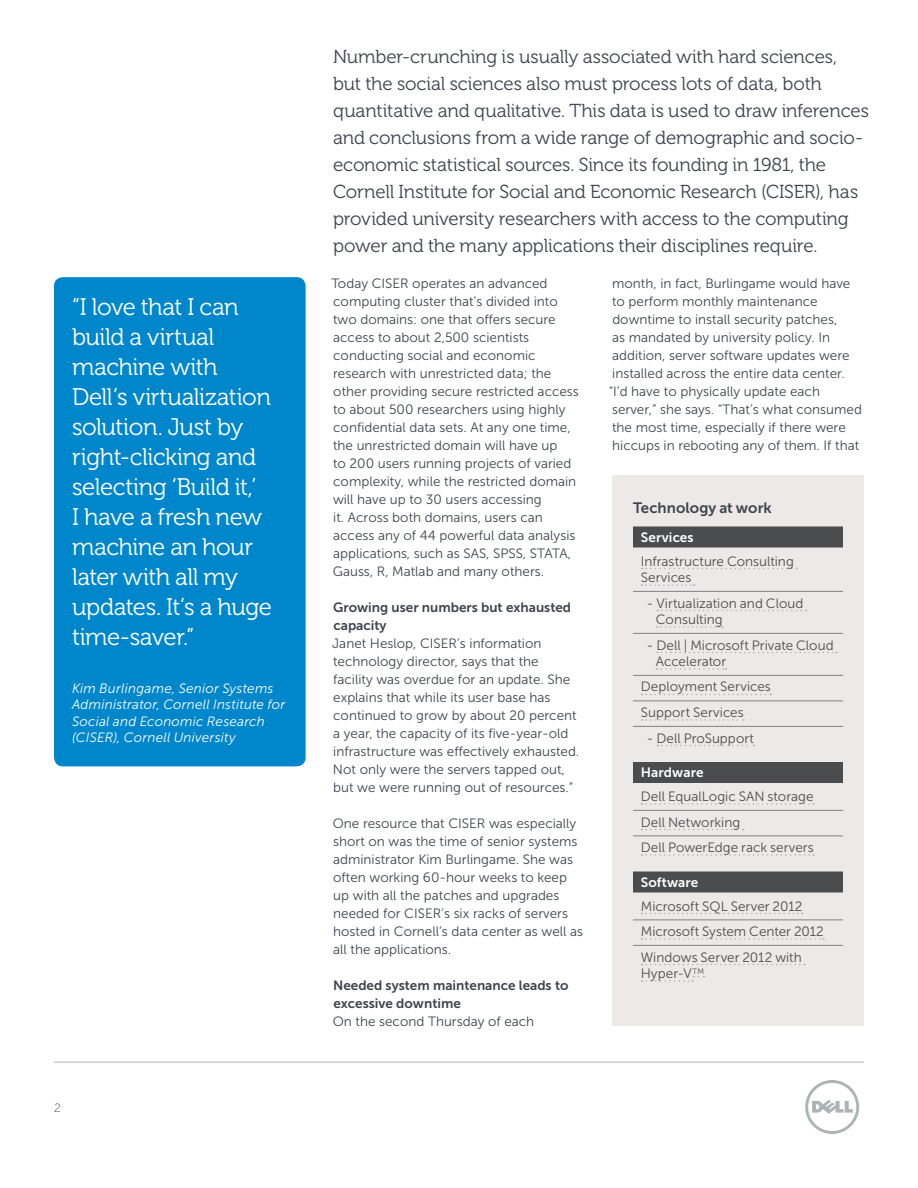
<style>
.page{position:relative;width:918px;height:1188px;background:#fff}
.page>*{position:absolute;margin:0;border:0;box-sizing:border-box;transform-origin:0 0}
.t1{font:24px/30px "Museo For Dell 300";letter-spacing:-.02em;color:#fff}
.t2{font:18.75px/27px "Museo For Dell 300";letter-spacing:-.01em;color:#3e444f}
.t3{font:15px "Museo Sans For Dell 700";letter-spacing:.005em;color:#3e444f}
.t4{font:13.5px/18px "Museo Sans For Dell 300";color:#3e444f}
.t5{font:13.5px/25.5px "Museo Sans For Dell 300";color:#4b4c4d}
.t6{font:italic 13.5px/16.5px "Museo Sans For Dell 300";letter-spacing:.015em;color:#fff}
.t7{font:13.5px/18px "Museo Sans For Dell 700";color:#3e444f}
.t8{font:13.5px "Museo Sans For Dell 700";letter-spacing:.01em;color:#fff}
.t9{font:12px "Museo Sans For Dell 100";color:#3e444f}
</style>
<div class="page">
<hr style="left:54px;top:1062px;width:810px;height:1px;background:#aeb3b8">
<svg style="left:805px;top:1080px;width:54px;height:54px"></svg>
<div style="left:54px;top:277px;width:252px;height:489px;background:#0087cb;border-radius:9px"></div>
<div style="left:612px;top:475px;width:252px;height:551px;background:#ece9e7"></div>
<div style="left:633px;top:526px;width:210px;height:22px;background:#4b4c4d"></div>
<svg style="left:642px;top:568px;width:155px;height:1px"></svg>
<svg style="left:642px;top:584px;width:53px;height:2px"></svg>
<hr style="left:633px;top:591px;width:210px;height:1px;background:#808285">
<svg style="left:657px;top:610px;width:150px;height:1px"></svg>
<svg style="left:657px;top:626px;width:66px;height:2px"></svg>
<hr style="left:633px;top:633px;width:210px;height:1px;background:#808285">
<svg style="left:657px;top:652px;width:180px;height:1px"></svg>
<svg style="left:657px;top:668px;width:69px;height:2px"></svg>
<hr style="left:633px;top:675px;width:210px;height:1px;background:#808285">
<svg style="left:642px;top:694px;width:129px;height:1px"></svg>
<hr style="left:633px;top:700px;width:210px;height:1px;background:#808285">
<svg style="left:642px;top:719px;width:102px;height:2px"></svg>
<hr style="left:633px;top:726px;width:210px;height:1px;background:#808285">
<svg style="left:657px;top:745px;width:97px;height:1px"></svg>
<div style="left:633px;top:762px;width:210px;height:21px;background:#4b4c4d"></div>
<svg style="left:642px;top:803px;width:172px;height:2px"></svg>
<hr style="left:633px;top:810px;width:210px;height:1px;background:#808285">
<svg style="left:642px;top:829px;width:102px;height:1px"></svg>
<hr style="left:633px;top:836px;width:210px;height:1px;background:#808285">
<svg style="left:642px;top:854px;width:172px;height:2px"></svg>
<div style="left:633px;top:872px;width:210px;height:20px;background:#4b4c4d"></div>
<svg style="left:642px;top:913px;width:161px;height:1px"></svg>
<hr style="left:633px;top:920px;width:210px;height:1px;background:#808285">
<svg style="left:642px;top:938px;width:182px;height:2px"></svg>
<hr style="left:633px;top:945px;width:210px;height:1px;background:#808285">
<svg style="left:642px;top:964px;width:163px;height:1px"></svg>
<svg style="left:642px;top:976px;width:62px;height:6px"></svg>
<h1 class="t1" style="left:72px;top:292px;width:202px">“I love that I can build a virtual machine with<br>Dell’s virtualization solution. Just by right-clicking and selecting ‘Build it,’<br>I have a fresh new machine an hour later with all my updates. It’s a huge time-saver.”</h1>
<p class="t6" style="left:72px;top:680px;width:215px">Kim Burlingame, Senior Systems<br>Administrator, Cornell Institute for<br>Social and Economic Research (CISER), Cornell University</p>
<p class="t9" style="left:54px;top:1101px;width:8px">2</p>
<p class="t2" style="left:333px;top:43px;width:538px">Number-crunching is usually associated with hard sciences, but the social sciences also must process lots of data, both quantitative and qualitative. This data is used to draw inferences and conclusions from a wide range of demographic and socio&shy;economic statistical sources. Since its founding in 1981, the Cornell Institute for Social and Economic Research (CISER), has provided university researchers with access to the computing power and the many applications their disciplines require.</p>
<p class="t4" style="left:331px;top:274px;width:249px">Today CISER operates an advanced computing cluster that’s divided into two domains: one that offers secure access to about 2,500 scientists conducting social and economic research with unrestricted data; the other providing secure restricted access to about 500 researchers using highly confidential data sets. At any one time, the unrestricted domain will have up<br>to 200 users running projects of varied complexity, while the restricted domain will have up to 30 users accessing<br>it. Across both domains, users can access any of 44 powerful data analysis applications, such as SAS, SPSS, STATA, Gauss, R, Matlab and many others.</p>
<p class="t7" style="left:333px;top:598px;width:240px">Growing user numbers but exhausted capacity</p>
<p class="t4" style="left:332px;top:634px;width:249px">Janet Heslop, CISER’s information technology director, says that the facility was overdue for an update. She explains that while its user base has continued to grow by about 20 percent a year, the capacity of its five-year-old infrastructure was effectively exhausted.<br>Not only were the servers tapped out, but we were running out of resources.”</p>
<p class="t4" style="left:333px;top:814px;width:252px">One resource that CISER was especially short on was the time of senior systems administrator Kim Burlingame. She was often working 60-hour weeks to keep up with all the patches and upgrades needed for CISER’s six racks of servers hosted in Cornell’s data center as well as all the applications.</p>
<p class="t7" style="left:333px;top:976px;width:237px">Needed system maintenance leads to excessive downtime</p>
<p class="t4" style="left:333px;top:1012px;width:203px">On the second Thursday of each</p>
<p class="t4" style="left:609px;top:274px;width:255px">month, in fact, Burlingame would have to perform monthly maintenance downtime to install security patches,<br>as mandated by university policy. In addition, server software updates were installed across the entire data center. “I’d have to physically update each server,” she says. “That’s what consumed the most time, especially if there were hiccups in rebooting any of them. If that</p>
<p class="t3" style="left:633px;top:499px;width:140px">Technology at work</p>
<p class="t8" style="left:641px;top:529px;width:54px">Services</p>
<p class="t5" style="left:641px;top:553px;width:155px;line-height:16.5px">Infrastructure Consulting<br>Services</p>
<p class="t5" style="left:656px;top:595px;width:149px;line-height:16.5px;text-indent:-9px">- Virtualization and Cloud<br>Consulting</p>
<p class="t5" style="left:656px;top:637px;width:179px;line-height:16.5px;text-indent:-9px">- Dell | Microsoft Private Cloud<br>Accelerator</p>
<p class="t5" style="left:641px;top:674px;width:132px">Deployment Services<br>Support Services</p>
<p class="t5" style="left:647px;top:725px;width:109px">- Dell ProSupport</p>
<p class="t8" style="left:641px;top:765px;width:64px">Hardware</p>
<p class="t5" style="left:641px;top:784px;width:175px">Dell EqualLogic SAN storage<br>Dell Networking<br>Dell PowerEdge rack servers</p>
<p class="t8" style="left:641px;top:874px;width:59px">Software</p>
<p class="t5" style="left:641px;top:893px;width:185px">Microsoft SQL Server 2012<br>Microsoft System Center 2012<br>Windows Server 2012 with</p>
<p class="t5" style="left:641px;top:961px;width:65px">Hyper-V<sup>TM</sup></p>
</div>
